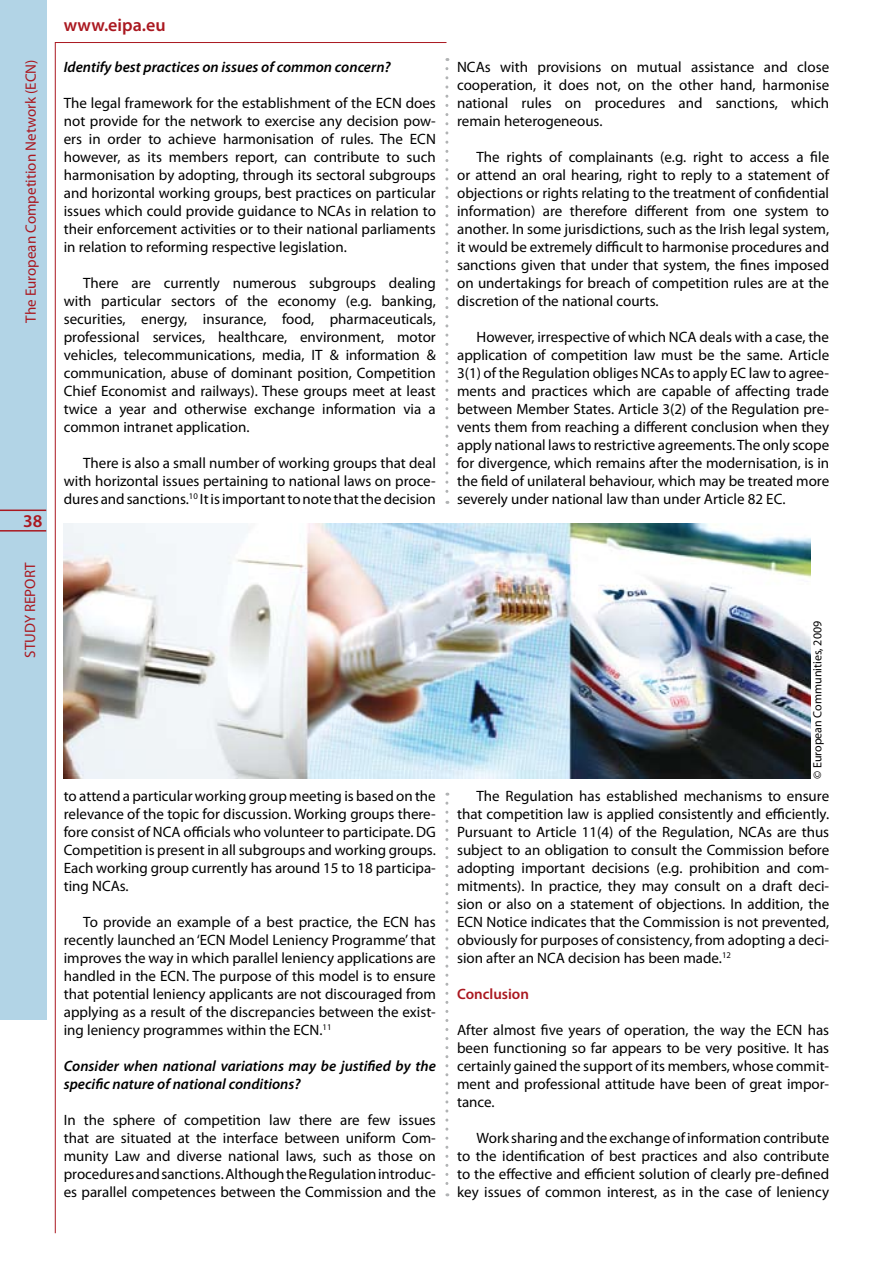
<style>
.page{position:relative;width:893px;height:1263px;background:#fff}
.page>*{position:absolute;margin:0;border:0;box-sizing:border-box;transform-origin:0 0}
.t1{font:600 18px "Myriad Pro";color:#aa1820}
.t2{font:15px/18px "Myriad Pro";color:#000;text-align:justify}
.t3{font:italic 600 15px/18px "Myriad Pro";color:#000}
.t4{font:15px "Myriad Pro";color:#aa1820}
.t5{font:600 15px "Myriad Pro";color:#aa1820}
.t6{font:12px "Myriad Pro";color:#000}
</style>
<div class="page">
<img style="left:447px;top:523px;width:364px;height:255px">
<div style="left:0;top:0;width:46px;height:1020px;background:#b2d4e6"></div>
<svg style="left:55px;top:42px;width:392px;height:1192px"></svg>
<hr style="left:0;top:509px;width:46px;height:2px;background:#aa1820">
<hr style="left:0;top:530px;width:46px;height:1px;background:#aa1820">
<svg style="left:445px;top:69px;width:3px;height:435px"></svg>
<svg style="left:445px;top:803px;width:3px;height:393px"></svg>
<p class="t4" style="left:22px;top:322px;width:264px;rotate:-90deg">The European Competition Network (ECN)</p>
<p class="t1" style="left:23px;top:509px;width:21px">38</p>
<p class="t4" style="left:21px;top:658px;width:96px;rotate:-90deg">STUDY REPORT</p>
<p class="t1" style="left:64px;top:13px;width:103px">www.eipa.eu</p>
<p class="t3" style="left:64px;top:58px;width:328px">Identify best practices on issues of common concern?</p>
<p class="t2" style="left:64px;top:94px;width:374px">The legal framework for the establishment of the ECN does not provide for the network to exercise any decision pow&shy;ers in order to achieve harmonisation of rules. The ECN however, as its members report, can contribute to such harmonisation by adopting, through its sectoral subgroups and horizontal working groups, best practices on particular issues which could provide guidance to NCAs in relation to their enforcement activities or to their national parliaments in relation to reforming respective legislation.</p>
<p class="t2" style="left:64px;top:274px;width:374px;text-indent:20px">There are currently numerous subgroups dealing with particular sectors of the economy (e.g. banking, securities, energy, insurance, food, pharmaceuticals, professional services, healthcare, environment, motor vehicles, telecommunications, media, IT &amp; information &amp; communication, abuse of dominant position, Competition Chief Economist and railways). These groups meet at least twice a year and otherwise exchange information via a common intranet application.</p>
<p class="t2" style="left:64px;top:454px;width:374px;text-indent:20px">There is also a small number of working groups that deal with horizontal issues pertaining to national laws on proce&shy;dures and sanctions.<sup>10</sup> It is important to note that the decision</p>
<p class="t2" style="left:457px;top:58px;width:374px">NCAs with provisions on mutual assistance and close cooperation, it does not, on the other hand, harmonise national rules on procedures and sanctions, which remain heterogeneous.</p>
<p class="t2" style="left:457px;top:148px;width:374px;text-indent:20px">The rights of complainants (e.g. right to access a file or attend an oral hearing, right to reply to a statement of objections or rights relating to the treatment of confidential information) are therefore different from one system to another. In some jurisdictions, such as the Irish legal system, it would be extremely difficult to harmonise procedures and sanctions given that under that system, the fines imposed on undertakings for breach of competition rules are at the discretion of the national courts.</p>
<p class="t2" style="left:457px;top:328px;width:374px;text-indent:20px">However, irrespective of which NCA deals with a case, the application of competition law must be the same. Article 3(1) of the Regulation obliges NCAs to apply EC law to agree&shy;ments and practices which are capable of affecting trade between Member States. Article 3(2) of the Regulation pre&shy;vents them from reaching a different conclusion when they apply national laws to restrictive agreements. The only scope for divergence, which remains after the modernisation, is in the field of unilateral behaviour, which may be treated more severely under national law than under Article 82 EC.</p>
<p class="t2" style="left:64px;top:787px;width:374px">to attend a particular working group meeting is based on the relevance of the topic for discussion. Working groups there&shy;fore consist of NCA officials who volunteer to participate. DG Competition is present in all subgroups and working groups.<br>Each working group currently has around 15 to 18 participa&shy;ting NCAs.</p>
<p class="t2" style="left:64px;top:913px;width:374px;text-indent:20px">To provide an example of a best practice, the ECN has recently launched an ‘ECN Model Leniency Programme’ that improves the way in which parallel leniency applications are handled in the ECN. The purpose of this model is to ensure that potential leniency applicants are not discouraged from applying as a result of the discrepancies between the exist&shy;ing leniency programmes within the ECN.<sup>11</sup></p>
<p class="t3" style="left:64px;top:1057px;width:374px">Consider when national variations may be justified by the specific nature of national conditions?</p>
<p class="t2" style="left:64px;top:1111px;width:374px">In the sphere of competition law there are few issues that are situated at the interface between uniform Com&shy;munity Law and diverse national laws, such as those on procedures and sanctions. Although the Regulation introduc&shy;es parallel competences between the Commission and the</p>
<p class="t6" style="left:810px;top:779px;width:159px;rotate:-90deg">© European Communities, 2009</p>
<p class="t2" style="left:457px;top:787px;width:374px;text-indent:20px">The Regulation has established mechanisms to ensure that competition law is applied consistently and efficiently.<br>Pursuant to Article 11(4) of the Regulation, NCAs are thus subject to an obligation to consult the Commission before adopting important decisions (e.g. prohibition and com&shy;mitments). In practice, they may consult on a draft deci&shy;sion or also on a statement of objections. In addition, the ECN Notice indicates that the Commission is not prevented, obviously for purposes of consistency, from adopting a deci&shy;sion after an NCA decision has been made.<sup>12</sup></p>
<p class="t5" style="left:457px;top:984px;width:73px">Conclusion</p>
<p class="t2" style="left:457px;top:1021px;width:374px">After almost five years of operation, the way the ECN has been functioning so far appears to be very positive. It has certainly gained the support of its members, whose commit&shy;ment and professional attitude have been of great impor&shy;tance.</p>
<p class="t2" style="left:457px;top:1129px;width:374px;text-indent:20px">Work sharing and the exchange of information contribute to the identification of best practices and also contribute to the effective and efficient solution of clearly pre-defined key issues of common interest, as in the case of leniency</p>
</div>
